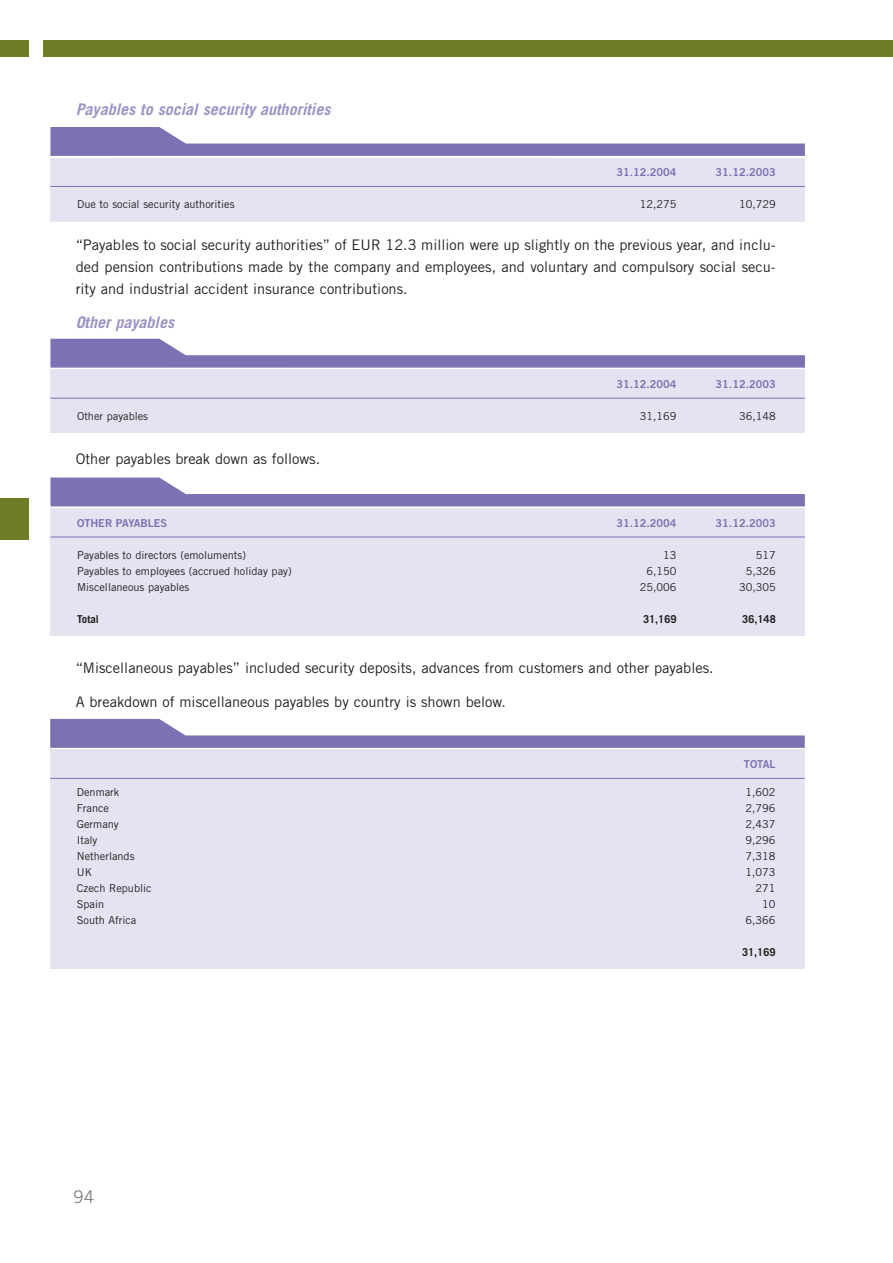
<style>
.page{position:relative;width:893px;height:1263px;background:#fff}
.page>*{position:absolute;margin:0;border:0;box-sizing:border-box;transform-origin:0 0}
.t1{font:17.55px "Trade Gothic";color:#808285}
.t2{font:italic 700 16.05px "Trade Gothic";color:#9d92c7}
.t3{font:14.55px/21.9px "Trade Gothic";color:#231f20;text-align:justify}
.t4{font:10.95px "Trade Gothic";color:#231f20}
.t5{font:10.95px "Trade Gothic Bold Two";color:#7e71b3}
.t6{font:700 10.95px "Trade Gothic";color:#231f20}
</style>
<div class="page">
<div style="left:880px;top:40px;width:12px;height:16px;background:#6d7e27"></div>
<div style="left:43px;top:40px;width:837px;height:16px;background:#6d7e27"></div>
<div style="left:0;top:40px;width:29px;height:16px;background:#6d7e27"></div>
<div style="left:0;top:499px;width:29px;height:41px;background:#6d7e27"></div>
<svg style="left:50px;top:478px;width:754px;height:28px"></svg>
<div style="left:50px;top:508px;width:754px;height:128px;background:#e5e2f1"></div>
<hr style="left:50px;top:537px;width:754px;height:1px;background:#7e71b3">
<svg style="left:50px;top:719px;width:754px;height:29px"></svg>
<div style="left:50px;top:750px;width:754px;height:219px;background:#e5e2f1"></div>
<hr style="left:50px;top:778px;width:754px;height:1px;background:#7e71b3">
<svg style="left:50px;top:127px;width:754px;height:29px"></svg>
<div style="left:50px;top:158px;width:754px;height:63px;background:#e5e2f1"></div>
<hr style="left:50px;top:186px;width:754px;height:1px;background:#7e71b3">
<svg style="left:50px;top:339px;width:754px;height:29px"></svg>
<div style="left:50px;top:369px;width:754px;height:64px;background:#e5e2f1"></div>
<hr style="left:50px;top:398px;width:754px;height:1px;background:#7e71b3">
<p class="t2" style="left:76px;top:103px;width:260px">Payables to social security authorities</p>
<p class="t5" style="left:616px;top:168px;width:62px">31.12.2004</p>
<p class="t5" style="left:715px;top:168px;width:62px">31.12.2003</p>
<p class="t4" style="left:77px;top:200px;width:159px">Due to social security authorities</p>
<p class="t4" style="left:639px;top:200px;width:38px">12,275</p>
<p class="t4" style="left:739px;top:200px;width:38px">10,729</p>
<p class="t3" style="left:76px;top:235px;width:701px">“Payables to social security authorities” of EUR 12.3 million were up slightly on the previous year, and inclu&shy;ded pension contributions made by the company and employees, and voluntary and compulsory social secu&shy;rity and industrial accident insurance contributions.</p>
<p class="t2" style="left:76px;top:317px;width:103px">Other payables</p>
<p class="t5" style="left:616px;top:380px;width:62px">31.12.2004</p>
<p class="t5" style="left:715px;top:380px;width:62px">31.12.2003</p>
<p class="t4" style="left:77px;top:412px;width:73px">Other payables</p>
<p class="t4" style="left:639px;top:412px;width:38px">31,169</p>
<p class="t4" style="left:739px;top:412px;width:38px">36,148</p>
<p class="t3" style="left:76px;top:449px;width:246px">Other payables break down as follows.</p>
<p class="t5" style="left:77px;top:519px;width:92px">OTHER PAYABLES</p>
<p class="t5" style="left:616px;top:519px;width:62px">31.12.2004</p>
<p class="t5" style="left:715px;top:519px;width:62px">31.12.2003</p>
<p class="t4" style="left:77px;top:551px;width:170px">Payables to directors (emoluments)</p>
<p class="t4" style="left:663px;top:551px;width:15px">13</p>
<p class="t4" style="left:755px;top:551px;width:22px">517</p>
<p class="t4" style="left:77px;top:567px;width:216px">Payables to employees (accrued holiday pay)</p>
<p class="t4" style="left:646px;top:567px;width:32px">6,150</p>
<p class="t4" style="left:745px;top:567px;width:32px">5,326</p>
<p class="t4" style="left:77px;top:583px;width:114px">Miscellaneous payables</p>
<p class="t4" style="left:639px;top:583px;width:38px">25,006</p>
<p class="t4" style="left:739px;top:583px;width:38px">30,305</p>
<p class="t6" style="left:77px;top:615px;width:23px">Total</p>
<p class="t6" style="left:643px;top:615px;width:35px">31,169</p>
<p class="t6" style="left:742px;top:615px;width:35px">36,148</p>
<p class="t3" style="left:76px;top:658px;width:639px">“Miscellaneous payables” included security deposits, advances from customers and other payables.</p>
<p class="t3" style="left:76px;top:692px;width:431px">A breakdown of miscellaneous payables by country is shown below.</p>
<p class="t5" style="left:744px;top:760px;width:33px">TOTAL</p>
<p class="t4" style="left:77px;top:788px;width:44px">Denmark</p>
<p class="t4" style="left:745px;top:788px;width:32px">1,602</p>
<p class="t4" style="left:77px;top:804px;width:34px">France</p>
<p class="t4" style="left:745px;top:804px;width:32px">2,796</p>
<p class="t4" style="left:77px;top:820px;width:43px">Germany</p>
<p class="t4" style="left:745px;top:820px;width:32px">2,437</p>
<p class="t4" style="left:77px;top:836px;width:22px">Italy</p>
<p class="t4" style="left:745px;top:836px;width:32px">9,296</p>
<p class="t4" style="left:77px;top:852px;width:59px">Netherlands</p>
<p class="t4" style="left:745px;top:852px;width:32px">7,318</p>
<p class="t4" style="left:77px;top:868px;width:17px">UK</p>
<p class="t4" style="left:745px;top:868px;width:32px">1,073</p>
<p class="t4" style="left:77px;top:884px;width:76px">Czech Republic</p>
<p class="t4" style="left:755px;top:884px;width:22px">271</p>
<p class="t4" style="left:77px;top:900px;width:29px">Spain</p>
<p class="t4" style="left:762px;top:900px;width:15px">10</p>
<p class="t4" style="left:77px;top:916px;width:61px">South Africa</p>
<p class="t4" style="left:745px;top:916px;width:32px">6,366</p>
<p class="t6" style="left:742px;top:948px;width:35px">31,169</p>
<p class="t1" style="left:73px;top:1190px;width:23px">94</p>
</div>
